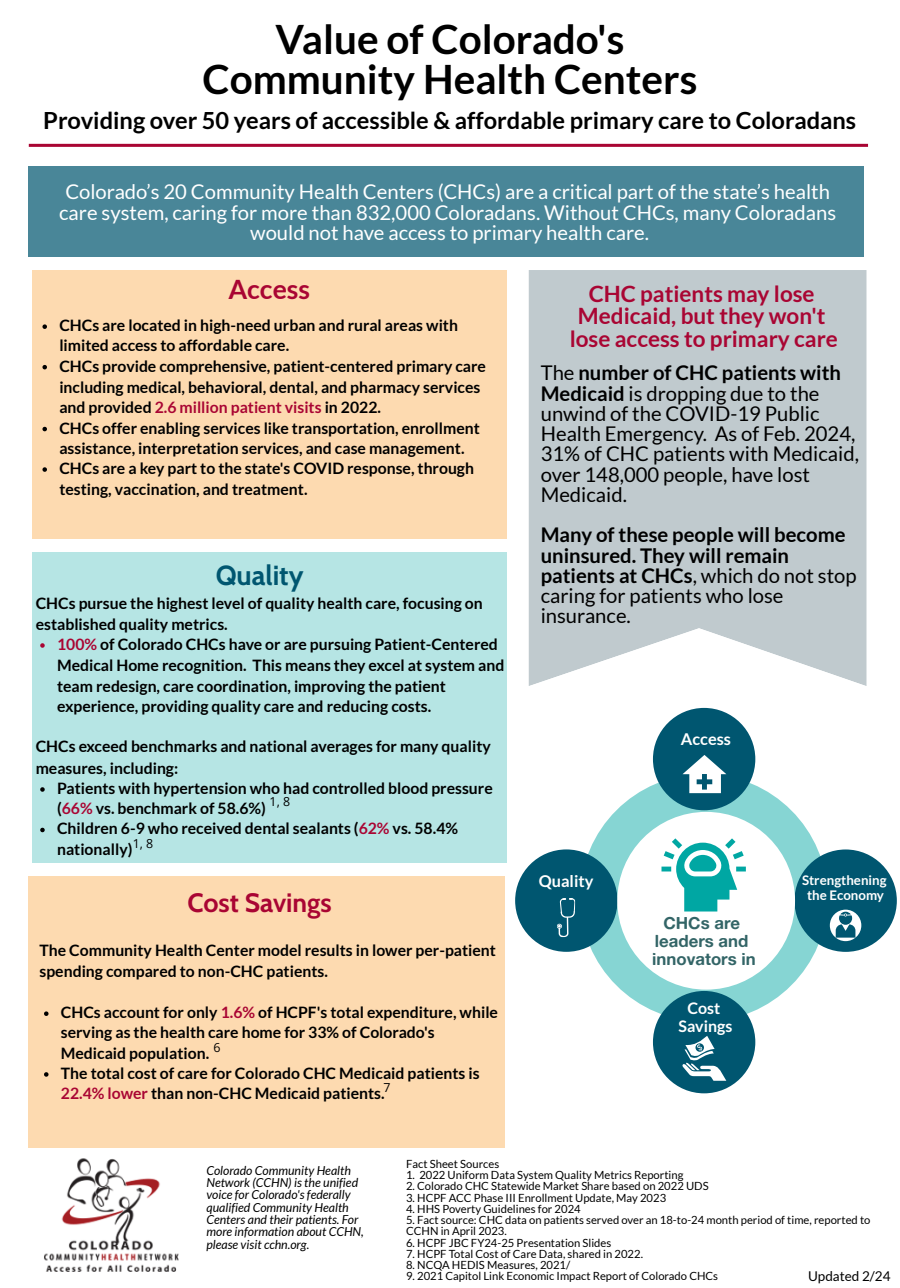
<style>
.page{position:relative;width:900px;height:1288px;background:#fff}
.page>*{position:absolute;margin:0;border:0;box-sizing:border-box;transform-origin:0 0}
.t1{font:700 40.5px "Lato";color:#000}
.t2{font:700 27.55px "Cabin";color:#005670}
.t3{font:700 26.65px "Lato";color:#a90533}
.t4{font:700 26.55px "Cabin";color:#a90533}
.t5{font:700 23.6px "Lato";color:#000}
.t6{font:700 22.5px "Lato";color:#a90533}
.t7{font:20.25px "Lato";color:#fff}
.t8{font:20.25px/20.2px "Lato";color:#000}
.t9{font:700 20.25px/20.2px "Lato";color:#000}
.t10{font:16.8px/18px "Alte Haas Grotesk Bold";color:#336567;text-align:center}
.t11{font:700 16.3px "Lato";color:#fff}
.t12{font:700 15.95px/18px "Lato";color:#fff;text-align:center}
.t13{font:700 15.75px/20.2px "Lato";color:#000}
.t14{font:700 15.75px "Lato";color:#a90533}
.t15{font:13.5px "Lato";color:#000}
.t16{font:700 13.3px/14.6px "Lato";color:#fff;text-align:center}
.t17{font:italic 12.4px/12.4px "Lato";color:#000}
.t18{font:12.4px "Open Sans";color:#000}
.t19{font:11.25px "Lato";color:#000}
.s1{color:#000}
.s2{color:#a90533}
.s3{font-weight:400}
.s4{font-weight:700}
</style>
<div class="page">
<div style="left:580px;top:774px;width:248px;height:248px;background:#86d5d3;border-radius:50%"></div>
<img style="left:28px;top:1147px;width:167px;height:125px">
<hr style="left:29px;top:144px;width:839px;height:3px;background:#a90533">
<div style="left:28px;top:876px;width:477px;height:271px;background:#fddab0"></div>
<div style="left:32px;top:270px;width:474px;height:269px;background:#fddab0"></div>
<svg style="left:42px;top:324px;width:5px;height:5px"></svg>
<svg style="left:42px;top:365px;width:5px;height:4px"></svg>
<svg style="left:42px;top:427px;width:5px;height:4px"></svg>
<svg style="left:42px;top:467px;width:5px;height:5px"></svg>
<div style="left:32px;top:553px;width:474px;height:310px;background:#b6e5e4"></div>
<svg style="left:40px;top:643px;width:5px;height:5px"></svg>
<svg style="left:40px;top:787px;width:5px;height:5px"></svg>
<svg style="left:40px;top:828px;width:5px;height:4px"></svg>
<svg style="left:44px;top:1011px;width:5px;height:5px"></svg>
<svg style="left:44px;top:1072px;width:5px;height:5px"></svg>
<svg style="left:529px;top:270px;width:338px;height:416px;background:#c4cdd1"></svg>
<div style="left:794px;top:849px;width:103px;height:103px;background:#005670;border-radius:50%"></div>
<div style="left:28px;top:167px;width:836px;height:90px;background:#498698"></div>
<div style="left:653px;top:991px;width:102px;height:102px;background:#005670;border-radius:50%"></div>
<div style="left:653px;top:708px;width:102px;height:102px;background:#005670;border-radius:50%"></div>
<div style="left:515px;top:849px;width:103px;height:103px;background:#005670;border-radius:50%"></div>
<div style="left:617px;top:812px;width:178px;height:178px;background:#fff;border-radius:50%"></div>
<svg style="left:662px;top:838px;width:84px;height:73px"></svg>
<svg style="left:683px;top:755px;width:43px;height:38px"></svg>
<svg style="left:682px;top:1036px;width:44px;height:45px"></svg>
<svg style="left:830px;top:910px;width:31px;height:31px"></svg>
<svg style="left:557px;top:898px;width:19px;height:40px"></svg>
<p class="t1" style="left:276px;top:14px;width:350px">Value of Colorado's</p>
<p class="t1" style="left:203px;top:54px;width:496px">Community Health Centers</p>
<p class="t5" style="left:43px;top:105px;width:815px">Providing over 50 years of accessible &amp; affordable primary care to Coloradans</p>
<p class="t7" style="left:65px;top:179px;width:766px">Colorado’s 20 Community Health Centers (CHCs) are a critical part of the state’s health</p>
<p class="t7" style="left:59px;top:200px;width:779px">care system, caring for more than 832,000 Coloradans. Without CHCs, many Coloradans</p>
<p class="t7" style="left:250px;top:220px;width:400px">would not have access to primary health care.</p>
<p class="t3" style="left:228px;top:273px;width:83px">Access</p>
<p class="t13" style="left:59px;top:315px;width:400px">CHCs are located in high-need urban and rural areas with</p>
<p class="t13" style="left:59px;top:335px;width:231px">limited access to affordable care.</p>
<p class="t13" style="left:59px;top:355px;width:428px;line-height:21.4px">CHCs provide comprehensive, patient-centered primary care including medical, behavioral, dental, and pharmacy services</p>
<p class="t14" style="left:59px;top:398px;width:323px"><span class="s1">and provided</span> 2.6 million patient visits <span class="s1">in 2022.</span></p>
<p class="t13" style="left:59px;top:417px;width:422px">CHCs offer enabling services like transportation, enrollment assistance, interpretation services, and case management.<br>CHCs are a key part to the state's COVID response, through</p>
<p class="t13" style="left:59px;top:479px;width:250px">testing, vaccination, and treatment.</p>
<p class="t2" style="left:216px;top:559px;width:89px">Quality</p>
<p class="t13" style="left:36px;top:593px;width:449px">CHCs pursue the highest level of quality health care, focusing on</p>
<p class="t13" style="left:36px;top:613px;width:194px">established quality metrics.</p>
<p class="t13" style="left:57px;top:634px;width:442px"><span class="s2">100%</span> of Colorado CHCs have or are pursuing Patient-Centered</p>
<p class="t13" style="left:57px;top:655px;width:449px">Medical Home recognition. This means they excel at system and</p>
<p class="t13" style="left:57px;top:675px;width:390px">team redesign, care coordination, improving the patient experience, providing quality care and reducing costs.</p>
<p class="t13" style="left:36px;top:736px;width:457px">CHCs exceed benchmarks and national averages for many quality</p>
<p class="t13" style="left:36px;top:757px;width:144px">measures, including:</p>
<p class="t13" style="left:57px;top:778px;width:437px">Patients with hypertension who had controlled blood pressure (<span class="s2">66%</span> vs. benchmark of 58.6%)</p>
<p class="t13" style="left:57px;top:818px;width:403px">Children 6-9 who received dental sealants (<span class="s2">62%</span> vs. 58.4% nationally)</p>
<p class="t18" style="left:270px;top:792px;width:22px">1, 8</p>
<p class="t18" style="left:133px;top:835px;width:22px">1, 8</p>
<p class="t4" style="left:188px;top:886px;width:146px">Cost Savings</p>
<p class="t13" style="left:40px;top:940px;width:458px">The Community Health Center model results in lower per-patient</p>
<p class="t13" style="left:40px;top:960px;width:290px">spending compared to non-CHC patients.</p>
<p class="t13" style="left:61px;top:1002px;width:439px">CHCs account for only <span class="s2">1.6%</span> of HCPF's total expenditure, while</p>
<p class="t13" style="left:61px;top:1022px;width:375px">serving as the health care home for 33% of Colorado's<br>Medicaid population.</p>
<p class="t13" style="left:61px;top:1063px;width:420px">The total cost of care for Colorado CHC Medicaid patients is<br><span class="s2">22.4% lower</span> than non-CHC Medicaid patients.</p>
<p class="t18" style="left:213px;top:1039px;width:9px">6</p>
<p class="t18" style="left:383px;top:1079px;width:9px">7</p>
<p class="t6" style="left:589px;top:280px;width:227px">CHC patients may lose</p>
<p class="t6" style="left:578px;top:302px;width:249px">Medicaid, but they won't</p>
<p class="t6" style="left:570px;top:325px;width:270px">lose access to primary care</p>
<p class="t9" style="left:541px;top:362px;width:302px"><span class="s3">The</span> number of CHC patients with</p>
<p class="t8" style="left:541px;top:383px;width:280px"><span class="s4">Medicaid</span> is dropping due to the unwind of the COVID-19 Public</p>
<p class="t8" style="left:541px;top:423px;width:320px">Health Emergency. As of Feb. 2024,<br>31% of CHC patients with Medicaid,</p>
<p class="t8" style="left:541px;top:464px;width:271px">over 148,000 people, have lost</p>
<p class="t8" style="left:541px;top:484px;width:88px">Medicaid.</p>
<p class="t9" style="left:541px;top:524px;width:306px">Many of these people will become</p>
<p class="t9" style="left:541px;top:545px;width:317px">uninsured. They will remain patients at CHCs<span class="s3">, which do not stop</span></p>
<p class="t8" style="left:541px;top:585px;width:244px">caring for patients who lose insurance.</p>
<p class="t11" style="left:539px;top:870px;width:56px">Quality</p>
<p class="t11" style="left:681px;top:729px;width:52px">Access</p>
<p class="t10" style="left:652px;top:914px;width:105px">CHCs are leaders and innovators in</p>
<p class="t12" style="left:679px;top:999px;width:55px">Cost<br>Savings</p>
<p class="t16" style="left:802px;top:873px;width:86px">Strengthening the Economy</p>
<p class="t17" style="left:206px;top:1164px;width:159px">Colorado Community Health<br>Network (CCHN) is the unified voice for Colorado's federally qualified Community Health<br>Centers and their patients. For more information about CCHN,</p>
<p class="t17" style="left:206px;top:1238px;width:104px">please visit cchn.org.</p>
<p class="t19" style="left:406px;top:1157px;width:95px">Fact Sheet Sources</p>
<p class="t19" style="left:406px;top:1168px;width:279px">1. 2022 Uniform Data System Quality Metrics Reporting</p>
<p class="t19" style="left:406px;top:1179px;width:304px">2. Colorado CHC Statewide Market Share based on 2022 UDS</p>
<p class="t19" style="left:406px;top:1190px;width:262px">3. HCPF ACC Phase III Enrollment Update, May 2023</p>
<p class="t19" style="left:406px;top:1202px;width:176px">4. HHS Poverty Guidelines for 2024</p>
<p class="t19" style="left:406px;top:1213px;width:466px">5. Fact source: CHC data on patients served over an 18-to-24 month period of time, reported to</p>
<p class="t19" style="left:406px;top:1224px;width:102px">CCHN in April 2023.</p>
<p class="t19" style="left:406px;top:1235px;width:207px">6. HCPF JBC FY24-25 Presentation Slides</p>
<p class="t19" style="left:406px;top:1247px;width:238px">7. HCPF Total Cost of Care Data, shared in 2022.</p>
<p class="t19" style="left:406px;top:1258px;width:166px">8. NCQA HEDIS Measures, 2021/</p>
<p class="t19" style="left:406px;top:1269px;width:314px">9. 2021 Capitol Link Economic Impact Report of Colorado CHCs</p>
<p class="t15" style="left:808px;top:1267px;width:84px">Updated 2/24</p>
</div>
